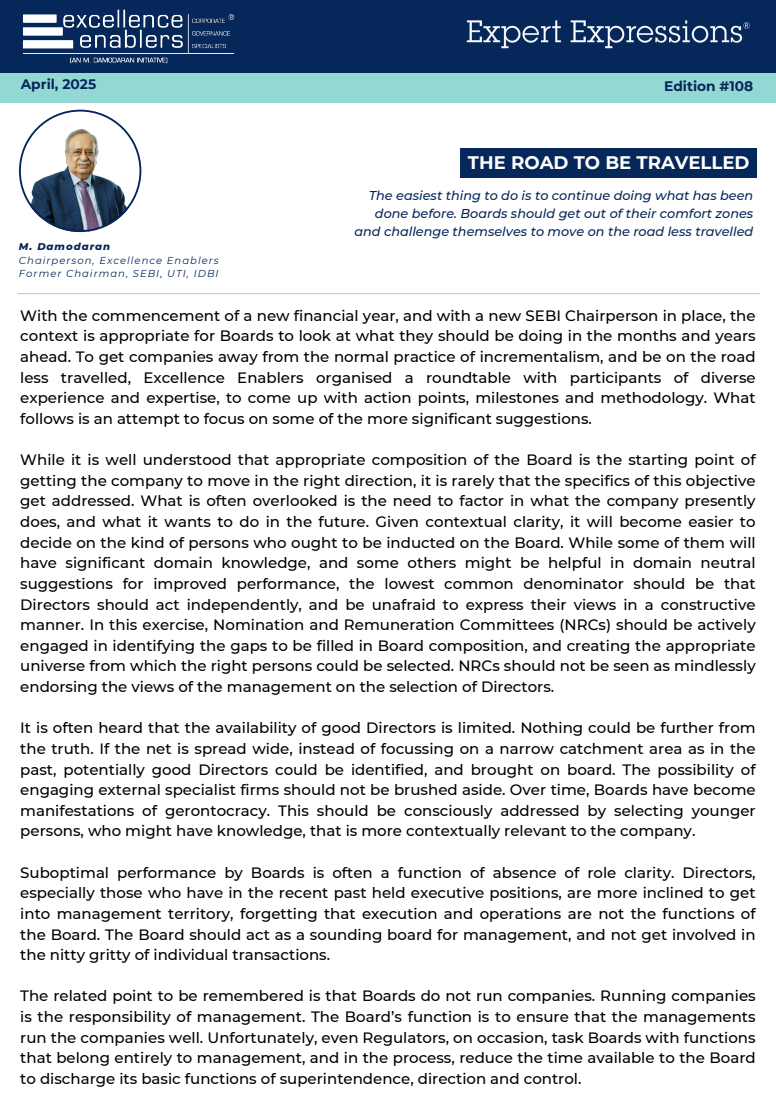
<style>
.page{position:relative;width:776px;height:1097px;background:#fff}
.page>*{position:absolute;margin:0;border:0;box-sizing:border-box;transform-origin:0 0}
.t1{font:700 18.12px "Montserrat";color:#fff}
.t2{font:500 15px/20.6px "Montserrat";color:#000;text-align:justify}
.t3{font:700 13.75px "Montserrat";color:#062759}
.t4{font:italic 500 12.81px/17.8px "Montserrat";color:#062759;text-align:right}
.t5{font:italic 10.06px "Montserrat";letter-spacing:.1em;color:#062759}
.t6{font:italic 800 10.06px "Montserrat";letter-spacing:.1em;color:#062759}
</style>
<div class="page">
<div style="left:0;top:67px;width:776px;height:36px;background:#93d8d5"></div>
<div style="left:0;top:0;width:776px;height:73px;background:#062759"></div>
<img style="left:466px;top:20px;width:284px;height:29px">
<img style="left:22px;top:9px;width:213px;height:55px">
<svg style="left:19px;top:110px;width:122px;height:122px"></svg>
<div style="left:461px;top:148px;width:296px;height:30px;background:#062759"></div>
<hr style="left:17px;top:293px;width:742px;height:1px;background:#c4c2c2">
<h2 class="t3" style="left:21px;top:76px;width:77px">April, 2025</h2>
<h2 class="t3" style="left:664px;top:78px;width:91px">Edition #108</h2>
<h3 class="t6" style="left:19px;top:240px;width:93px">M. Damodaran</h3>
<p class="t5" style="left:19px;top:254px;width:201px">Chairperson, Excellence Enablers</p>
<p class="t5" style="left:19px;top:267px;width:201px">Former Chairman, SEBI, UTI, IDBI</p>
<p class="t1" style="left:468px;top:152px;width:283px">THE ROAD TO BE TRAVELLED</p>
<p class="t4" style="left:354px;top:187px;width:400px">The easiest thing to do is to continue doing what has been done before. Boards should get out of their comfort zones and challenge themselves to move on the road less travelled</p>
<p class="t2" style="left:20px;top:305px;width:737px">With the commencement of a new financial year, and with a new SEBI Chairperson in place, the context is appropriate for Boards to look at what they should be doing in the months and years ahead. To get companies away from the normal practice of incrementalism, and be on the road less travelled, Excellence Enablers organised a roundtable with participants of diverse experience and expertise, to come up with action points, milestones and methodology. What follows is an attempt to focus on some of the more significant suggestions.</p>
<p class="t2" style="left:20px;top:449px;width:737px">While it is well understood that appropriate composition of the Board is the starting point of getting the company to move in the right direction, it is rarely that the specifics of this objective get addressed. What is often overlooked is the need to factor in what the company presently does, and what it wants to do in the future. Given contextual clarity, it will become easier to decide on the kind of persons who ought to be inducted on the Board. While some of them will have significant domain knowledge, and some others might be helpful in domain neutral suggestions for improved performance, the lowest common denominator should be that Directors should act independently, and be unafraid to express their views in a constructive manner. In this exercise, Nomination and Remuneration Committees (NRCs) should be actively engaged in identifying the gaps to be filled in Board composition, and creating the appropriate universe from which the right persons could be selected. NRCs should not be seen as mindlessly endorsing the views of the management on the selection of Directors.</p>
<h2 class="t2" style="left:20px;top:718px;width:737px">It is often heard that the availability of good Directors is limited. Nothing could be further from the truth. If the net is spread wide, instead of focussing on a narrow catchment area as in the past, potentially good Directors could be identified, and brought on board. The possibility of engaging external specialist firms should not be brushed aside. Over time, Boards have become manifestations of gerontocracy. This should be consciously addressed by selecting younger persons, who might have knowledge, that is more contextually relevant to the company.</h2>
<h2 class="t2" style="left:20px;top:862px;width:737px">Suboptimal performance by Boards is often a function of absence of role clarity. Directors, especially those who have in the recent past held executive positions, are more inclined to get into management territory, forgetting that execution and operations are not the functions of the Board. The Board should act as a sounding board for management, and not get involved in the nitty gritty of individual transactions.</h2>
<p class="t2" style="left:20px;top:986px;width:737px">The related point to be remembered is that Boards do not run companies. Running companies is the responsibility of management. The Board’s function is to ensure that the managements run the companies well. Unfortunately, even Regulators, on occasion, task Boards with functions that belong entirely to management, and in the process, reduce the time available to the Board to discharge its basic functions of superintendence, direction and control.</p>
</div>
